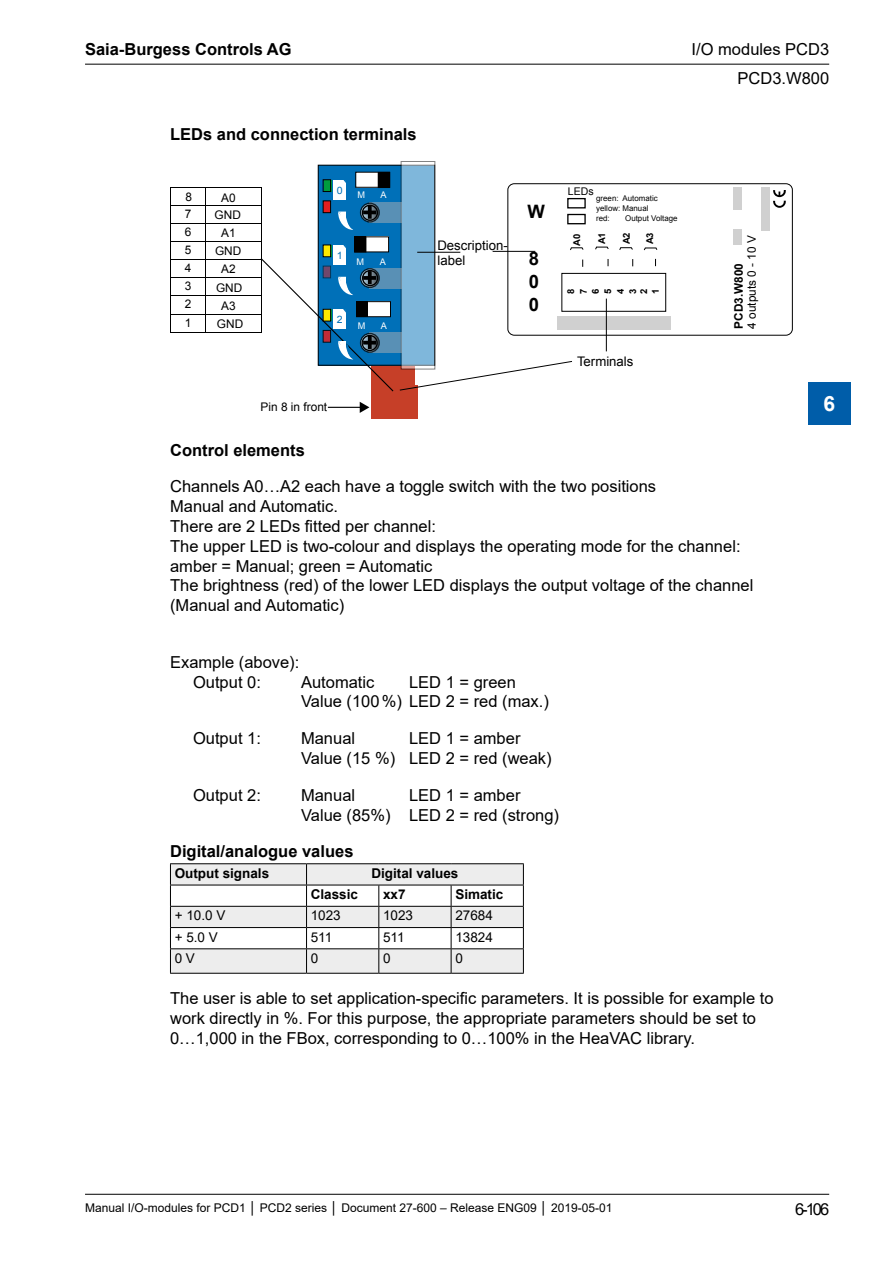
<style>
.page{position:relative;width:893px;height:1263px;background:#fff}
.page>*{position:absolute;margin:0;border:0;box-sizing:border-box;transform-origin:0 0}
.t1{font:700 21px "Arial";color:#fff}
.t2{font:700 18.45px/23.4px "Arial";color:#000;text-align:justify}
.Fliesstext{font:16.5px/19.8px "Arial";color:#000}
.Fliesstext-2{font:700 16.5px "Arial";color:#000}
.t3{font:700 13.5px "Arial";color:#000}
.t4{font:13.5px "Arial";color:#000}
.t5{font:13.2px/15.9px "Arial";color:#000}
.t6{font:12px "Arial";color:#000}
.t7{font:11.85px/17.9px "Arial";color:#000}
.t8{font:11.7px/13.2px "Arial";color:#000}
.t9{font:10.5px "Arial";color:#000}
.t10{font:10.2px "Arial";color:#0070b8;scale:1.04 1}
.t11{font:700 9.45px/12.3px "Arial";color:#000;text-align:justify}
.t12{font:9.15px "Arial";color:#fff}
.t13{font:7.95px/9.4px "Arial";color:#000}
.s1{font-weight:700}
</style>
<div class="page">
<hr style="left:85px;top:64px;width:744px;height:1px;background:#000">
<hr style="left:85px;top:1194px;width:744px;height:1px;background:#000">
<div style="left:808px;top:383px;width:42px;height:42px;background:#005da9"></div>
<div style="left:318px;top:165px;width:117px;height:200px;background:#0070b8"></div>
<div style="left:356px;top:172px;width:34px;height:15px;background:#fff"></div>
<div style="left:355px;top:172px;width:35px;height:16px;border:1px solid #000"></div>
<div style="left:378px;top:172px;width:12px;height:15px;background:#000"></div>
<div style="left:371px;top:366px;width:44px;height:52px;background:#c63f28"></div>
<hr style="left:414px;top:385px;width:4px;height:33px;background:#c63f28">
<svg style="left:403px;top:164px;width:30px;height:15px"></svg>
<hr style="left:171px;top:188px;width:34px;height:1px;background:#000">
<hr style="left:206px;top:188px;width:55px;height:1px;background:#000">
<hr style="left:171px;top:206px;width:34px;height:1px;background:#000">
<hr style="left:206px;top:206px;width:55px;height:1px;background:#000">
<hr style="left:171px;top:223px;width:34px;height:1px;background:#000">
<hr style="left:206px;top:223px;width:55px;height:1px;background:#000">
<hr style="left:171px;top:241px;width:34px;height:1px;background:#000">
<hr style="left:206px;top:241px;width:55px;height:1px;background:#000">
<hr style="left:171px;top:259px;width:34px;height:1px;background:#000">
<hr style="left:206px;top:259px;width:55px;height:1px;background:#000">
<hr style="left:171px;top:277px;width:34px;height:1px;background:#000">
<hr style="left:206px;top:277px;width:55px;height:1px;background:#000">
<hr style="left:171px;top:295px;width:34px;height:1px;background:#000">
<hr style="left:206px;top:295px;width:55px;height:1px;background:#000">
<hr style="left:171px;top:314px;width:34px;height:1px;background:#000">
<hr style="left:206px;top:314px;width:55px;height:1px;background:#000">
<svg style="left:170px;top:188px;width:1px;height:145px"></svg>
<hr style="left:171px;top:333px;width:34px;height:1px;background:#000">
<svg style="left:205px;top:188px;width:1px;height:145px"></svg>
<hr style="left:206px;top:333px;width:55px;height:1px;background:#000">
<hr style="left:328px;top:407px;width:33px;height:1px;background:#000">
<svg style="left:360px;top:402px;width:9px;height:11px"></svg>
<div style="left:507px;top:183px;width:286px;height:153px;border:1px solid #000;border-radius:6px"></div>
<svg style="left:773px;top:190px;width:13px;height:18px"></svg>
<div style="left:561px;top:273px;width:105px;height:39px;border:1px solid #000"></div>
<svg style="left:619px;top:247px;width:14px;height:3px"></svg>
<svg style="left:643px;top:247px;width:15px;height:4px"></svg>
<div style="left:557px;top:317px;width:114px;height:13px;background:#d0d0d0"></div>
<div style="left:761px;top:187px;width:8px;height:43px;background:#d0d0d0"></div>
<div style="left:733px;top:188px;width:9px;height:22px;background:#d0d0d0"></div>
<div style="left:733px;top:230px;width:9px;height:15px;background:#d0d0d0"></div>
<hr style="left:606px;top:299px;width:1px;height:52px;background:#000">
<svg style="left:595px;top:246px;width:14px;height:4px"></svg>
<svg style="left:259px;top:179px;width:325px;height:213px"></svg>
<svg style="left:368px;top:337px;width:4px;height:12px"></svg>
<svg style="left:364px;top:341px;width:12px;height:4px"></svg>
<div style="left:362px;top:335px;width:16px;height:16px;border:1px solid #000;border-radius:50%"></div>
<div style="left:323px;top:266px;width:8px;height:12px;background:#71476c"></div>
<hr style="left:170px;top:863px;width:137px;height:1px;background:#000">
<hr style="left:307px;top:863px;width:72px;height:1px;background:#000">
<hr style="left:379px;top:863px;width:72px;height:1px;background:#000">
<hr style="left:451px;top:863px;width:73px;height:1px;background:#000">
<svg style="left:170px;top:864px;width:354px;height:109px"></svg>
<hr style="left:170px;top:973px;width:137px;height:1px;background:#000">
<hr style="left:307px;top:973px;width:72px;height:1px;background:#000">
<hr style="left:379px;top:973px;width:72px;height:1px;background:#000">
<hr style="left:451px;top:973px;width:73px;height:1px;background:#000">
<p class="Fliesstext-2" style="left:85px;top:37px;width:208px">Saia-Burgess Controls AG</p>
<p class="Fliesstext-2" style="left:170px;top:122px;width:248px">LEDs and connection terminals</p>
<p class="t7" style="left:186px;top:188px;width:8px">8</p>
<p class="t7" style="left:185px;top:205px;width:8px;text-align:justify">7<br>6<br>5</p>
<p class="t7" style="left:221px;top:189px;width:16px">A0</p>
<p class="t7" style="left:215px;top:206px;width:28px">GND</p>
<p class="t7" style="left:221px;top:224px;width:16px">A1</p>
<p class="t7" style="left:215px;top:242px;width:28px">GND</p>
<p class="t7" style="left:185px;top:259px;width:8px">4<br>3</p>
<p class="t7" style="left:221px;top:260px;width:16px">A2</p>
<p class="t7" style="left:185px;top:295px;width:8px;line-height:18.8px">2<br>1</p>
<p class="t7" style="left:221px;top:297px;width:16px">A3</p>
<p class="t7" style="left:216px;top:279px;width:28px">GND</p>
<p class="t7" style="left:217px;top:315px;width:28px">GND</p>
<p class="t10" style="left:337px;top:183px;width:7px">0</p>
<p class="t12" style="left:357px;top:189px;width:9px">M</p>
<p class="t12" style="left:381px;top:189px;width:8px">A</p>
<p class="t10" style="left:337px;top:248px;width:7px">1</p>
<p class="t12" style="left:357px;top:255px;width:9px">M</p>
<p class="t12" style="left:380px;top:255px;width:8px">A</p>
<p class="t10" style="left:337px;top:313px;width:7px">2</p>
<p class="t12" style="left:358px;top:320px;width:9px">M</p>
<p class="t12" style="left:381px;top:320px;width:8px">A</p>
<p class="t5" style="left:437px;top:237px;width:72px">Description&shy;label</p>
<p class="t2" style="left:528px;top:200px;width:19px">W</p>
<p class="t2" style="left:529px;top:247px;width:12px">8<br>0<br>0</p>
<p class="t7" style="left:261px;top:398px;width:68px">Pin 8 in front</p>
<p class="Fliesstext" style="left:692px;top:34px;width:139px;line-height:29.7px;text-align:right">I/O modules PCD3<br>PCD3.W800</p>
<p class="t9" style="left:568px;top:185px;width:27px">LEDs</p>
<p class="t13" style="left:596px;top:194px;width:63px">green: Automatic yellow: Manual</p>
<p class="t13" style="left:596px;top:214px;width:15px">red:</p>
<p class="t13" style="left:625px;top:214px;width:54px">Output Voltage</p>
<p class="t11" style="left:571px;top:246px;width:14px;rotate:-90deg">A0</p>
<p class="t11" style="left:596px;top:244px;width:14px;rotate:-90deg">A1</p>
<p class="t11" style="left:621px;top:244px;width:14px;rotate:-90deg">A2</p>
<p class="t11" style="left:644px;top:244px;width:14px;rotate:-90deg">A3</p>
<p class="t11" style="left:565px;top:294px;width:7px;rotate:-90deg">8<br>7<br>6<br>5<br>4<br>3</p>
<p class="t11" style="left:638px;top:294px;width:7px;line-height:11.6px;rotate:-90deg">2<br>1</p>
<p class="t5" style="left:577px;top:353px;width:58px">Terminals</p>
<p class="t8" style="left:732px;top:328px;width:94px;rotate:-90deg"><span class="s1">PCD3.W800<br></span>4 outputs 0 - 10 V</p>
<p class="t1" style="left:823px;top:389px;width:13px">6</p>
<p class="Fliesstext-2" style="left:170px;top:438px;width:136px">Control elements</p>
<p class="Fliesstext" style="left:170px;top:476px;width:585px">Channels A0…A2 each have a toggle switch with the two positions<br>Manual and Automatic.<br>There are 2 LEDs fitted per channel:<br>The upper LED is two-colour and displays the operating mode for the channel: amber = Manual; green = Automatic<br>The brightness (red) of the lower LED displays the output voltage of the channel (Manual and Automatic)</p>
<p class="Fliesstext" style="left:193px;top:652px;width:108px;text-indent:-23px">Example (above):<br>Output 0:</p>
<p class="Fliesstext" style="left:301px;top:672px;width:249px;text-indent:108px">LED 1 = green<br>Value (100%) LED 2 = red (max.)</p>
<p class="Fliesstext" style="left:301px;top:672px;width:75px">Automatic</p>
<p class="Fliesstext" style="left:193px;top:728px;width:69px">Output 1:</p>
<p class="Fliesstext" style="left:301px;top:728px;width:56px">Manual</p>
<p class="Fliesstext" style="left:301px;top:728px;width:252px;text-indent:108px">LED 1 = amber<br>Value (15 %) LED 2 = red (weak)</p>
<p class="Fliesstext" style="left:193px;top:785px;width:69px">Output 2:</p>
<p class="Fliesstext" style="left:301px;top:785px;width:56px">Manual</p>
<p class="Fliesstext" style="left:301px;top:785px;width:259px;text-indent:108px">LED 1 = amber<br>Value (85%) LED 2 = red (strong)</p>
<p class="Fliesstext-2" style="left:170px;top:840px;width:185px">Digital/analogue values</p>
<p class="t3" style="left:175px;top:863px;width:96px">Output signals</p>
<p class="t3" style="left:371px;top:863px;width:89px">Digital values</p>
<p class="t3" style="left:311px;top:885px;width:49px">Classic</p>
<p class="t3" style="left:383px;top:885px;width:24px">xx7</p>
<p class="t3" style="left:455px;top:885px;width:50px">Simatic</p>
<p class="t4" style="left:175px;top:906px;width:52px">+ 10.0 V</p>
<p class="t4" style="left:311px;top:906px;width:32px">1023</p>
<p class="t4" style="left:383px;top:906px;width:32px">1023</p>
<p class="t4" style="left:455px;top:906px;width:39px">27684</p>
<p class="t4" style="left:175px;top:927px;width:45px">+ 5.0 V</p>
<p class="t4" style="left:311px;top:927px;width:23px">511</p>
<p class="t4" style="left:383px;top:927px;width:23px">511</p>
<p class="t4" style="left:455px;top:927px;width:39px">13824</p>
<p class="t4" style="left:175px;top:949px;width:22px">0 V</p>
<p class="t4" style="left:311px;top:949px;width:9px">0</p>
<p class="t4" style="left:383px;top:949px;width:9px">0</p>
<p class="t4" style="left:455px;top:949px;width:9px">0</p>
<p class="Fliesstext" style="left:170px;top:989px;width:605px">The user is able to set application-specific parameters. It is possible for example to work directly in %. For this purpose, the appropriate parameters should be set to<br>0…1,000 in the FBox, corresponding to 0…100% in the HeaVAC library.</p>
<p class="t6" style="left:85px;top:1200px;width:529px">Manual I/O-modules for PCD1 │ PCD2 series │ Document 27-600 – Release ENG09 │ 2019-05-01</p>
<p class="Fliesstext" style="left:795px;top:1200px;width:36px">6-106</p>
</div>
